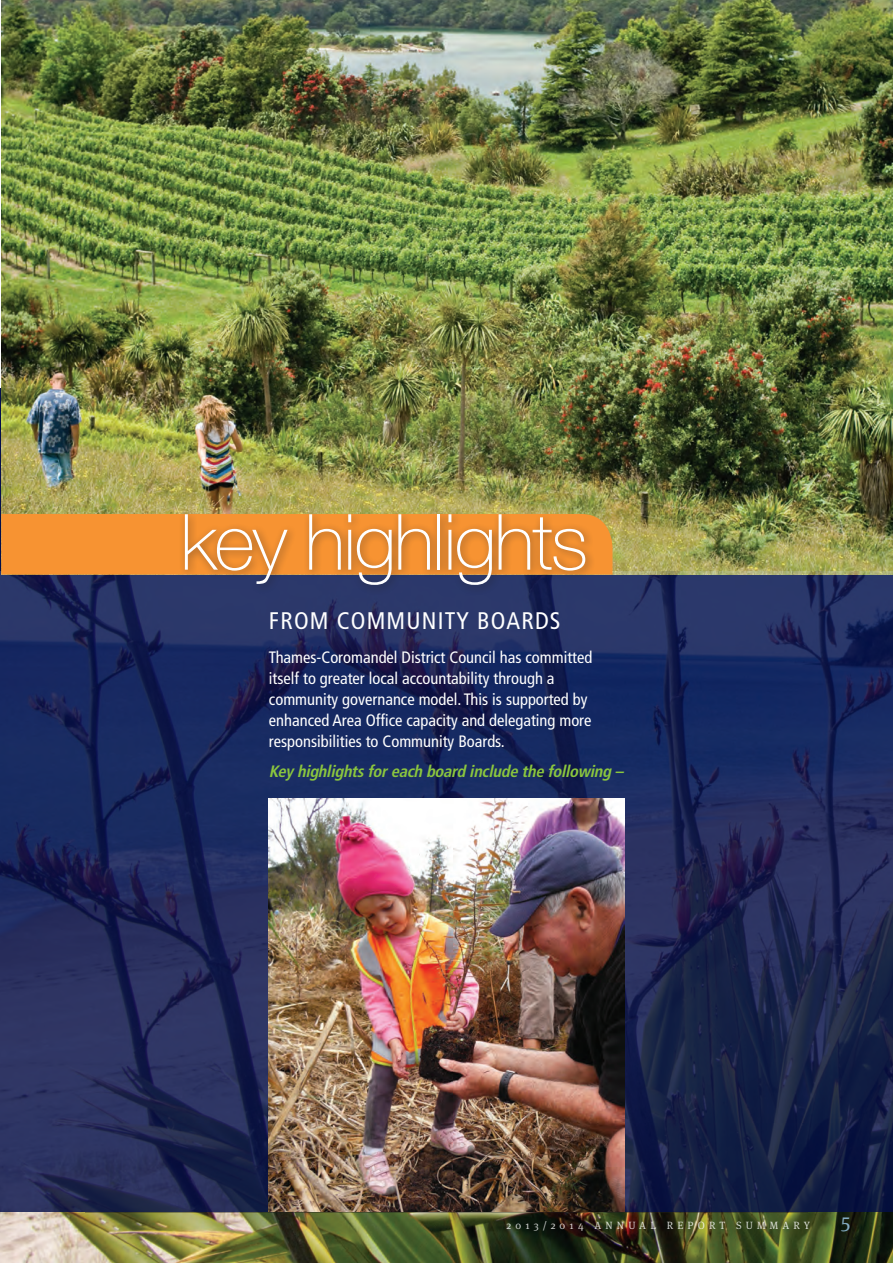
<style>
.page{position:relative;width:893px;height:1263px;background:#fff}
.page>*{position:absolute;margin:0;border:0;box-sizing:border-box;transform-origin:0 0}
.t1{font:100 77.55px "Helvetica Neue";letter-spacing:-.025em;color:#fff}
.t2{font:condensed 24px "Frutiger";letter-spacing:.05em;color:#fff}
.t3{font:21px "Meta Serif OT";color:#9fcfef}
.t4{font:condensed 16.5px/21px "Frutiger";color:#fff}
.t5{font:italic 700 condensed 16.5px "Frutiger";color:#8bc63e}
.t6{font:10.5px "Meta Serif OT";letter-spacing:.4em;color:#fff}
</style>
<div class="page">
<img style="left:1px;top:0;width:892px;height:572px">
<img style="left:0;top:572px;width:893px;height:691px">
<div style="left:1px;top:514px;width:611px;height:61px;background:#f79332"></div>
<div style="left:179px;top:508px;width:417px;height:87px;background:#231f20;opacity:.5"></div>
<img style="left:269px;top:798px;width:355px;height:413px">
<h1 class="t1" style="left:180px;top:499px;width:409px">key highlights</h1>
<h2 class="t2" style="left:269px;top:607px;width:293px">FROM COMMUNITY BOARDS</h2>
<p class="t4" style="left:269px;top:647px;width:325px">Thames-Coromandel District Council has committed itself to greater local accountability through a community governance model. This is supported by enhanced Area Office capacity and delegating more responsibilities to Community Boards.</p>
<p class="t5" style="left:269px;top:761px;width:360px">Keyhighlightsforeach board includethefollowing –</p>
<p class="t6" style="left:507px;top:1219px;width:305px">2013/2014 ANNUAL REPORT SUMMARY</p>
<p class="t3" style="left:841px;top:1209px;width:11px">5</p>
</div>
